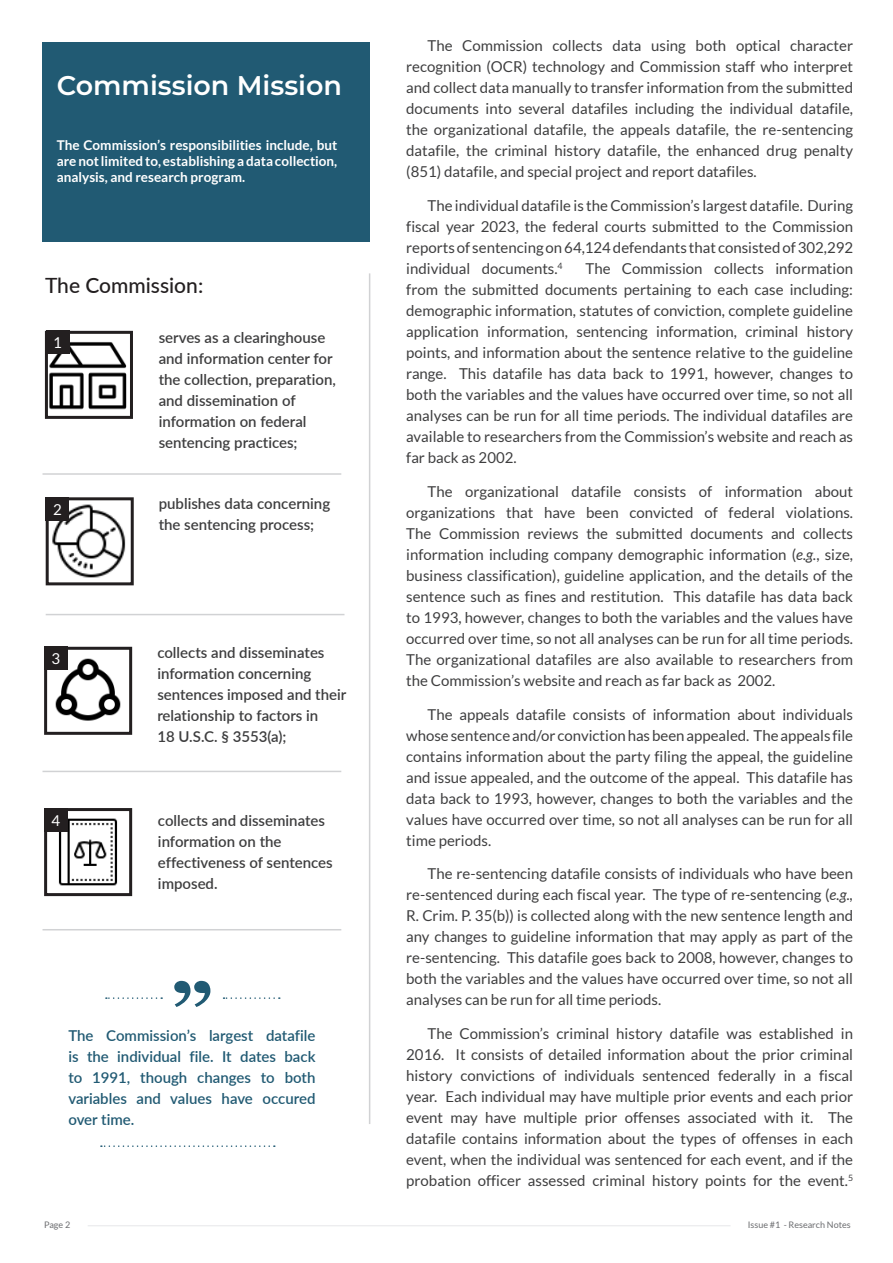
<style>
.page{position:relative;width:893px;height:1263px;background:#fff}
.page>*{position:absolute;margin:0;border:0;box-sizing:border-box;transform-origin:0 0}
._02_Article_Title_White{font:600 27px "Montserrat";color:#fff}
._02_Article_Title_White-2{font:500 21px "Lato";color:#231f20}
.Research_Notes_Paragraphs{font:15px/21px "Lato";color:#3e3e3f;text-align:justify}
._05_body_text_Left{font:600 15px/21px "Lato";color:#3e3e3f}
.Research_Notes_Paragraphs-2{font:600 15px/21px "Lato";color:#215a73;text-align:justify}
._09_Article_Name_White{font:15px "Lato";color:#fff}
._05_body_text{font:700 13.5px/16.2px "Lato";color:#fff;text-align:justify}
.t1{font:9px "Lato";color:#6c6d70}
.s1{font-style:italic}
</style>
<div class="page">
<hr style="left:88px;top:1225px;width:642px;height:1px;background:#e6e7e9">
<hr style="left:369px;top:273px;width:1px;height:851px;background:#d1d2d4">
<div style="left:43px;top:43px;width:327px;height:199px;background:#215a73"></div>
<img style="left:55px;top:651px;width:66px;height:70px">
<div style="left:44px;top:647px;width:88px;height:88px;border:3px solid #231f20"></div>
<img style="left:50px;top:504px;width:76px;height:74px">
<div style="left:46px;top:497px;width:88px;height:88px;border:3px solid #231f20"></div>
<img style="left:49px;top:335px;width:78px;height:75px">
<div style="left:45px;top:331px;width:88px;height:88px;border:3px solid #231f20"></div>
<hr style="left:43px;top:473px;width:298px;height:2px;background:#d1d2d4">
<hr style="left:46px;top:614px;width:298px;height:1px;background:#d1d2d4">
<div style="left:44px;top:647px;width:23px;height:23px;background:#231f20"></div>
<hr style="left:43px;top:771px;width:298px;height:1px;background:#d1d2d4">
<img style="left:58px;top:812px;width:60px;height:74px">
<div style="left:44px;top:808px;width:88px;height:88px;border:3px solid #231f20"></div>
<hr style="left:43px;top:929px;width:298px;height:1px;background:#d1d2d4">
<svg style="left:174px;top:981px;width:36px;height:26px"></svg>
<svg style="left:106px;top:997px;width:56px;height:2px"></svg>
<svg style="left:224px;top:997px;width:56px;height:2px"></svg>
<svg style="left:101px;top:1145px;width:174px;height:2px"></svg>
<div style="left:44px;top:809px;width:23px;height:23px;background:#231f20"></div>
<div style="left:46px;top:497px;width:23px;height:23px;background:#231f20"></div>
<div style="left:46px;top:331px;width:23px;height:23px;background:#231f20"></div>
<p class="_02_Article_Title_White" style="left:57px;top:66px;width:287px">Commission Mission</p>
<p class="_05_body_text" style="left:57px;top:137px;width:282px">The Commission’s responsibilities include, but are not limited to, establishing a data collection, analysis, and research program.</p>
<p class="_02_Article_Title_White-2" style="left:45px;top:271px;width:160px">The Commission:</p>
<p class="_09_Article_Name_White" style="left:53px;top:335px;width:10px">1</p>
<p class="_09_Article_Name_White" style="left:53px;top:501px;width:10px">2</p>
<p class="_05_body_text_Left" style="left:159px;top:326px;width:179px">serves as a clearinghouse and information center for the collection, preparation, and dissemination of information on federal sentencing practices;</p>
<p class="_05_body_text_Left" style="left:159px;top:493px;width:173px">publishes data concerning the sentencing process;</p>
<p class="_09_Article_Name_White" style="left:51px;top:651px;width:10px">3</p>
<p class="_05_body_text_Left" style="left:157px;top:642px;width:191px">collects and disseminates information concerning sentences imposed and their relationship to factors in</p>
<p class="_05_body_text_Left" style="left:157px;top:726px;width:131px">18 U.S.C. § 3553(a);</p>
<p class="_09_Article_Name_White" style="left:51px;top:812px;width:10px">4</p>
<p class="_05_body_text_Left" style="left:158px;top:809px;width:176px">collects and disseminates information on the effectiveness of sentences imposed.</p>
<p class="Research_Notes_Paragraphs-2" style="left:68px;top:1024px;width:249px">The Commission’s largest datafile is the individual file. It dates back to 1991, though changes to both variables and values have occured over time.</p>
<p class="Research_Notes_Paragraphs" style="left:406px;top:35px;width:448px;text-indent:21px">The Commission collects data using both optical character recognition (OCR) technology and Commission staff who interpret and collect data manually to transfer information from the submitted documents into several datafiles including the individual datafile, the organizational datafile, the appeals datafile, the re-sentencing datafile, the criminal history datafile, the enhanced drug penalty (851) datafile, and special project and report datafiles.</p>
<p class="Research_Notes_Paragraphs" style="left:406px;top:195px;width:448px;text-indent:21px">The individual datafile is the Commission’s largest datafile. During fiscal year 2023, the federal courts submitted to the Commission reports of sentencing on 64,124 defendants that consisted of 302,292 individual documents.<sup>4</sup></p>
<p class="Research_Notes_Paragraphs" style="left:406px;top:258px;width:448px;text-indent:179px">The Commission collects information from the submitted documents pertaining to each case including: demographic information, statutes of conviction, complete guideline application information, sentencing information, criminal history points, and information about the sentence relative to the guideline range. This datafile has data back to 1991, however, changes to both the variables and the values have occurred over time, so not all analyses can be run for all time periods. The individual datafiles are available to researchers from the Commission’s website and reach as far back as 2002.</p>
<p class="Research_Notes_Paragraphs" style="left:406px;top:481px;width:448px;text-indent:21px">The organizational datafile consists of information about organizations that have been convicted of federal violations.<br>The Commission reviews the submitted documents and collects information including company demographic information (<span class="s1">e.g.</span>, size, business classification), guideline application, and the details of the sentence such as fines and restitution. This datafile has data back to 1993, however, changes to both the variables and the values have occurred over time, so not all analyses can be run for all time periods.<br>The organizational datafiles are also available to researchers from the Commission’s website and reach as far back as 2002.</p>
<p class="Research_Notes_Paragraphs" style="left:406px;top:703px;width:448px;text-indent:21px">The appeals datafile consists of information about individuals whose sentence and/or conviction has been appealed. The appeals file contains information about the party filing the appeal, the guideline and issue appealed, and the outcome of the appeal. This datafile has data back to 1993, however, changes to both the variables and the values have occurred over time, so not all analyses can be run for all time periods.</p>
<p class="Research_Notes_Paragraphs" style="left:406px;top:863px;width:448px;text-indent:21px">The re-sentencing datafile consists of individuals who have been re-sentenced during each fiscal year. The type of re-sentencing (<span class="s1">e.g., </span>R. Crim. P. 35(b)) is collected along with the new sentence length and any changes to guideline information that may apply as part of the re-sentencing. This datafile goes back to 2008, however, changes to both the variables and the values have occurred over time, so not all analyses can be run for all time periods.</p>
<p class="Research_Notes_Paragraphs" style="left:406px;top:1023px;width:448px;text-indent:21px">The Commission’s criminal history datafile was established in 2016. It consists of detailed information about the prior criminal history convictions of individuals sentenced federally in a fiscal year. Each individual may have multiple prior events and each prior event may have multiple prior offenses associated with it. The datafile contains information about the types of offenses in each event, when the individual was sentenced for each event, and if the probation officer assessed criminal history points for the event.<sup>5</sup></p>
<p class="t1" style="left:44px;top:1219px;width:28px">Page 2</p>
<p class="t1" style="left:748px;top:1219px;width:104px">Issue #1 - Research Notes</p>
</div>
